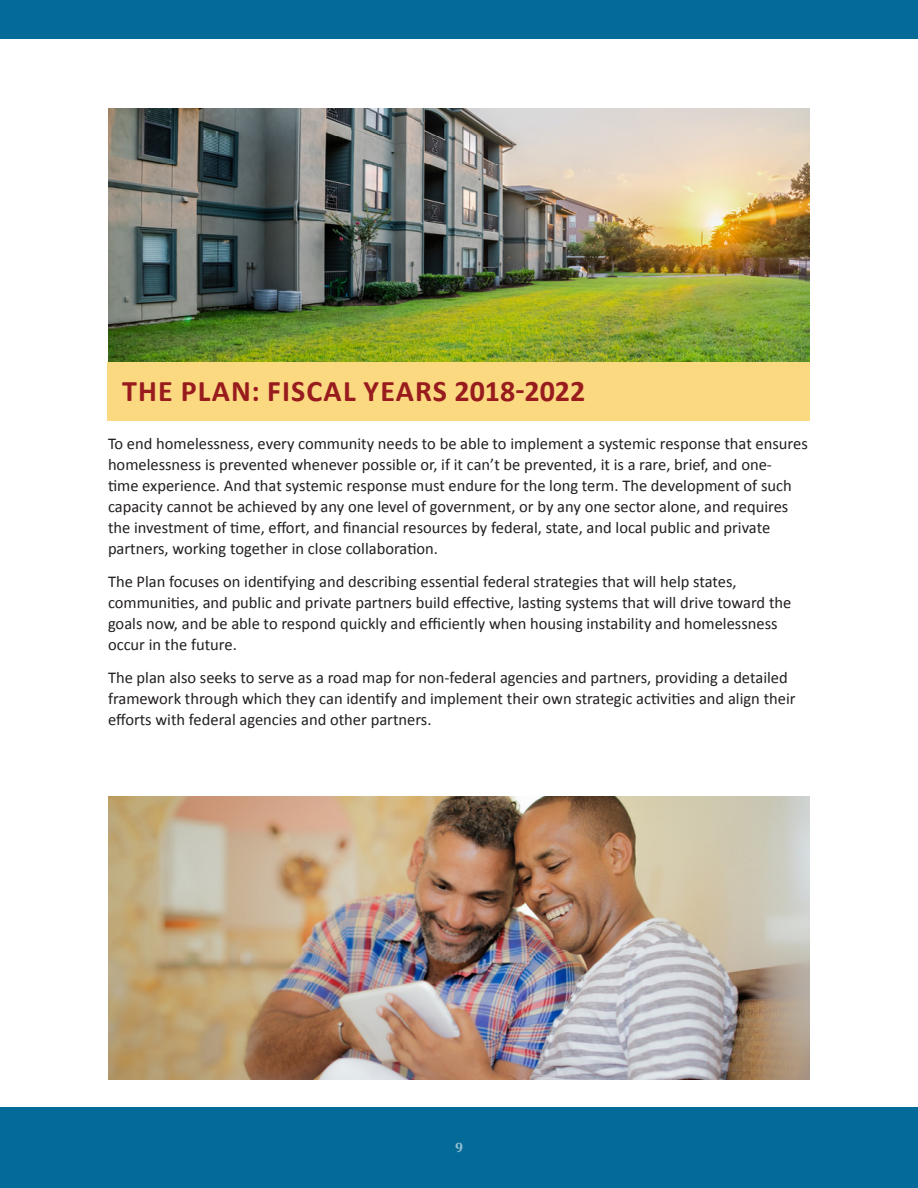
<style>
.page{position:relative;width:918px;height:1188px;background:#fff}
.page>*{position:absolute;margin:0;border:0;box-sizing:border-box;transform-origin:0 0}
.t1{font:700 30px "Calibri";letter-spacing:.04em;color:#981b1e}
.t2{font:16.5px/21px "Calibri";color:#231f20}
.t3{font:700 13.5px "Cambria";color:#9bc4d6}
</style>
<div class="page">
<div style="left:0;top:0;width:918px;height:39px;background:#046b99"></div>
<div style="left:0;top:1108px;width:918px;height:80px;background:#046b99"></div>
<div style="left:108px;top:362px;width:702px;height:59px;background:#fad980"></div>
<img style="left:108px;top:108px;width:702px;height:254px">
<img style="left:108px;top:796px;width:702px;height:284px">
<h1 class="t1" style="left:122px;top:371px;width:465px">THE PLAN: FISCAL YEARS 2018-2022</h1>
<p class="t2" style="left:108px;top:433px;width:701px">To end homelessness, every community needs to be able to implement a systemic response that ensures homelessness is prevented whenever possible or, if it can’t be prevented, it is a rare, brief, and one-<br>time experience. And that systemic response must endure for the long term. The development of such capacity cannot be achieved by any one level of government, or by any one sector alone, and requires the investment of time, effort, and financial resources by federal, state, and local public and private partners, working together in close collaboration.</p>
<p class="t2" style="left:108px;top:571px;width:685px">The Plan focuses on identifying and describing essential federal strategies that will help states, communities, and public and private partners build effective, lasting systems that will drive toward the goals now, and be able to respond quickly and efficiently when housing instability and homelessness occur in the future.</p>
<p class="t2" style="left:108px;top:667px;width:689px">The plan also seeks to serve as a road map for non-federal agencies and partners, providing a detailed framework through which they can identify and implement their own strategic activities and align their efforts with federal agencies and other partners.</p>
<p class="t3" style="left:455px;top:1138px;width:9px">9</p>
</div>
